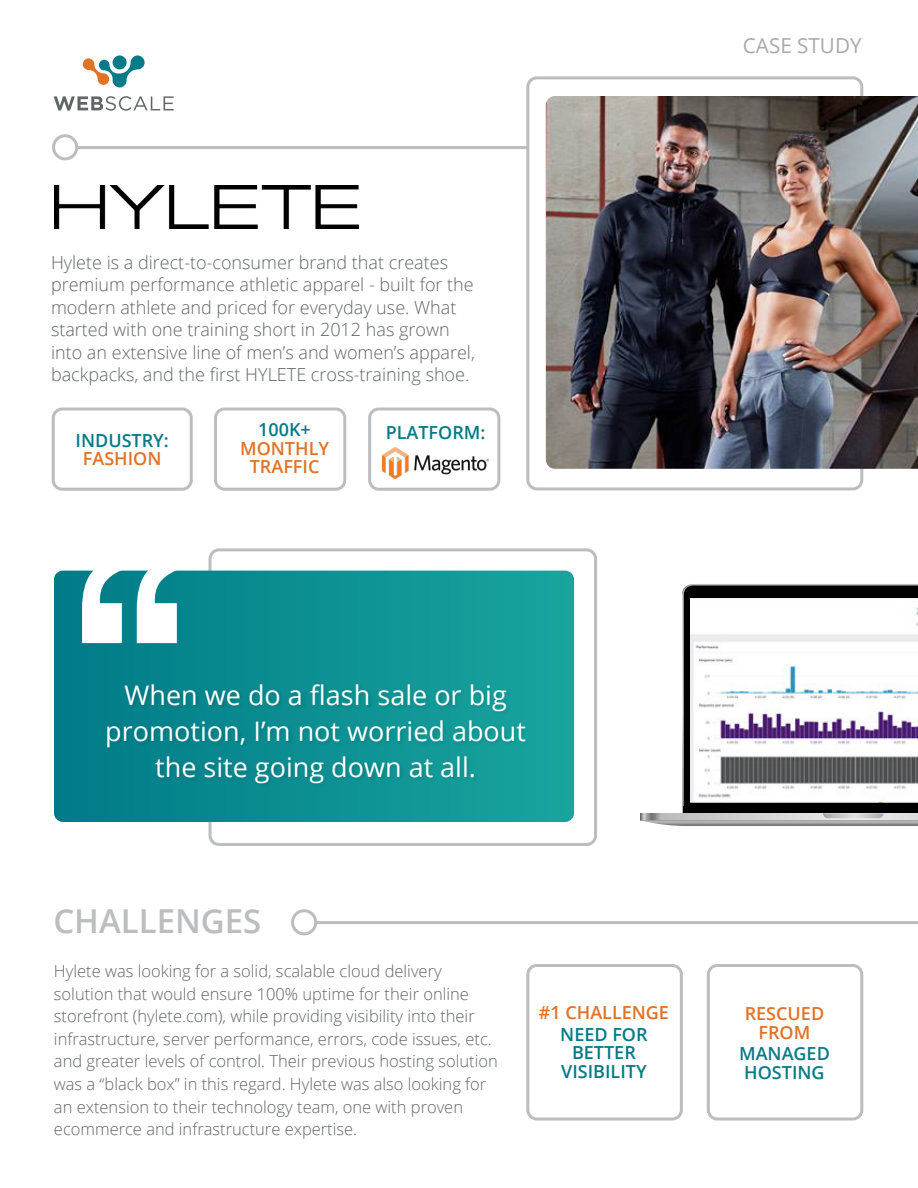
<style>
.page{position:relative;width:918px;height:1188px;background:#fff}
.page>*{position:absolute;margin:0;border:0;box-sizing:border-box;transform-origin:0 0}
.t1{font:600 33px "Open Sans";color:#bbbdbf}
.t2{font:27px/36px "Open Sans";color:#fff;text-align:center}
.t3{font:20.7px "Open Sans";color:#aaa8aa}
.t4{font:300 18px/22.5px "Open Sans";color:#616565}
.t5{font:600 18px/18.6px "Open Sans";color:#047a86;text-align:center}
.t6{font:600 18px/18.6px "Open Sans";color:#e27225;text-align:center}
.t7{font:600 18px/18.6px "Open Sans";color:#0b7a85}
.t8{font:600 18px/18.6px "Open Sans";color:#e17226;text-align:center}
.t9{font:300 16.5px/22.5px "Open Sans";color:#616565}
</style>
<div class="page">
<div style="left:526px;top:76px;width:337px;height:414px;border:3px solid #bbbdbf;border-radius:9px"></div>
<div style="left:52px;top:408px;width:141px;height:83px;border:3px solid #bbbdbf;border-radius:9px"></div>
<div style="left:214px;top:408px;width:132px;height:83px;border:3px solid #bbbdbf;border-radius:9px"></div>
<div style="left:526px;top:964px;width:157px;height:157px;border:3px solid #bbbdbf;border-radius:9px"></div>
<div style="left:707px;top:964px;width:156px;height:157px;border:3px solid #bbbdbf;border-radius:9px"></div>
<div style="left:209px;top:548px;width:388px;height:298px;border:3px solid #bbbdbf;border-radius:9px"></div>
<div style="left:368px;top:408px;width:132px;height:83px;border:3px solid #bbbdbf;border-radius:9px"></div>
<hr style="left:78px;top:146px;width:450px;height:3px;background:#bbbdbf">
<div style="left:52px;top:134px;width:26px;height:26px;border:3px solid #bbbdbf;border-radius:50%"></div>
<hr style="left:303px;top:921px;width:615px;height:3px;background:#bbbdbf">
<div style="left:293px;top:911px;width:23px;height:23px;background:#fff;border-radius:50%"></div>
<div style="left:291px;top:909px;width:26px;height:26px;border:3px solid #bbbdbf;border-radius:50%"></div>
<img style="left:383px;top:448px;width:106px;height:31px">
<svg style="left:54px;top:571px;width:520px;height:251px;background:#0d9093"></svg>
<img style="left:546px;top:96px;width:372px;height:373px">
<img style="left:55px;top:185px;width:303px;height:43px">
<img style="left:81px;top:678px;width:471px;height:168px">
<svg style="left:82px;top:570px;width:95px;height:73px"></svg>
<svg style="left:83px;top:55px;width:62px;height:32px"></svg>
<svg style="left:54px;top:96px;width:120px;height:15px"></svg>
<svg style="left:682px;top:584px;width:236px;height:12px"></svg>
<div style="left:684px;top:807px;width:234px;height:6px;background:#000"></div>
<svg style="left:684px;top:585px;width:234px;height:222px;background:#141414"></svg>
<svg style="left:640px;top:813px;width:278px;height:13px;background:#b9b8b9"></svg>
<img style="left:691px;top:598px;width:227px;height:204px">
<p class="t4" style="left:51px;top:251px;width:425px">Hylete is a direct-to-consumer brand that creates premium performance athletic apparel - built for the modern athlete and priced for everyday use. What started with one training short in 2012 has grown into an extensive line of men’s and women’s apparel, backpacks, and the first HYLETE cross-training shoe.</p>
<p class="t5" style="left:76px;top:430px;width:95px">INDUSTRY:</p>
<p class="t6" style="left:83px;top:449px;width:80px">FASHION</p>
<p class="t5" style="left:258px;top:420px;width:54px">100K+</p>
<p class="t5" style="left:386px;top:423px;width:101px">PLATFORM:</p>
<p class="t6" style="left:240px;top:438px;width:90px">MONTHLY<br>TRAFFIC</p>
<p class="t3" style="left:743px;top:31px;width:120px">CASE STUDY</p>
<h2 class="t2" style="left:105px;top:677px;width:422px">When we do a flash sale or big promotion, I’m not worried about the site going down at all.</h2>
<h1 class="t1" style="left:53px;top:899px;width:210px">CHALLENGES</h1>
<p class="t9" style="left:54px;top:960px;width:445px">Hylete was looking for a solid, scalable cloud delivery solution that would ensure 100% uptime for their online storefront (hylete.com), while providing visibility into their infrastructure, server performance, errors, code issues, etc. and greater levels of control. Their previous hosting solution was a “black box” in this regard. Hylete was also looking for an extension to their technology team, one with proven ecommerce and infrastructure expertise.</p>
<p class="t6" style="left:539px;top:1003px;width:132px">#1 CHALLENGE</p>
<p class="t5" style="left:560px;top:1025px;width:89px">NEED FOR<br>BETTER<br>VISIBILITY</p>
<p class="t8" style="left:745px;top:1004px;width:81px">RESCUED<br>FROM</p>
<p class="t7" style="left:739px;top:1044px;width:92px">MANAGED<br>HOSTING</p>
</div>
